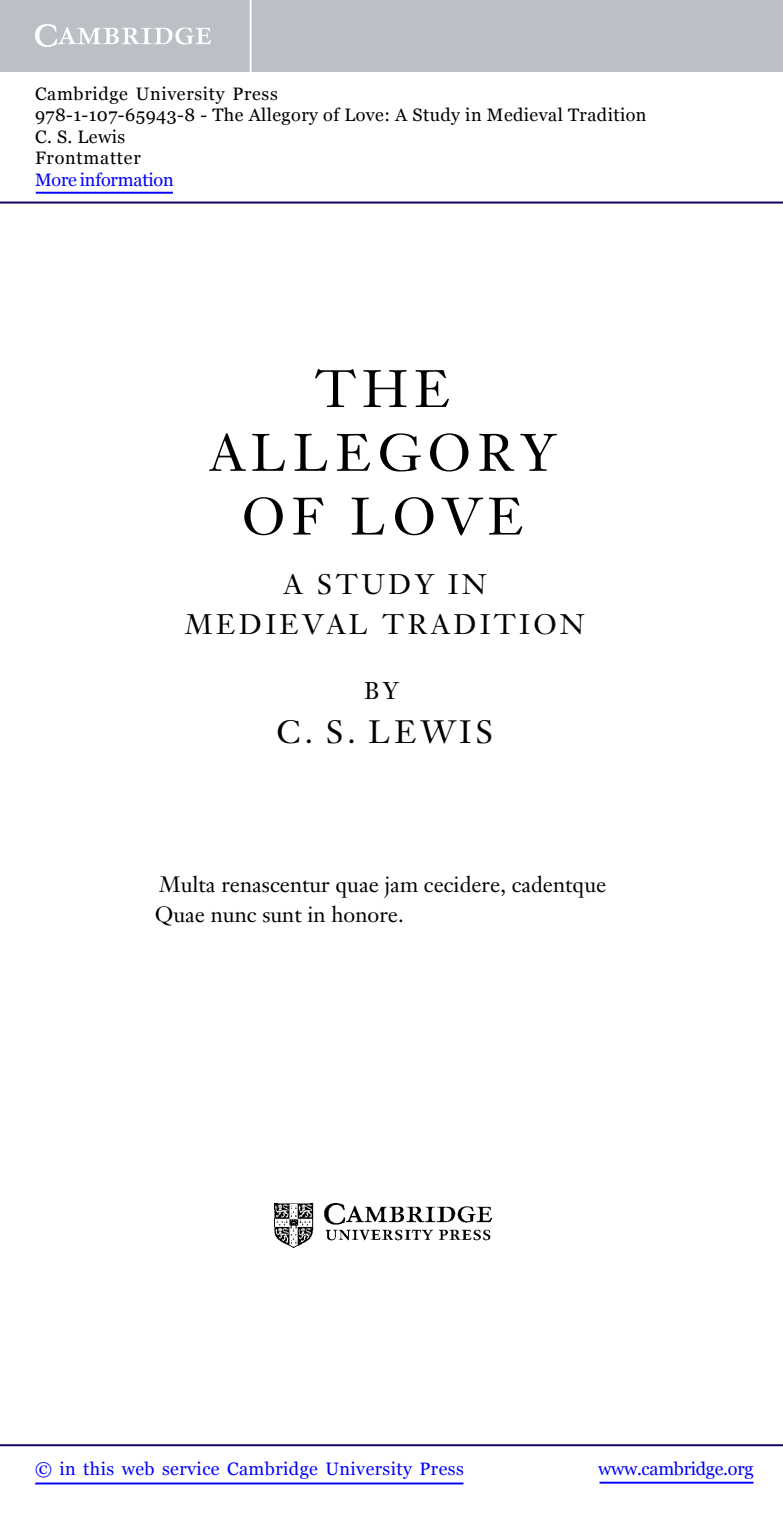
<style>
.page{position:relative;width:783px;height:1514px;background:#fff}
.page>*{position:absolute;margin:0;border:0;box-sizing:border-box;transform-origin:0 0}
.t1{font:51.8px/63.8px "Janson Text";letter-spacing:.13em;color:#000;text-align:center}
.t2{font:31.8px "Janson Text";letter-spacing:.13em;color:#000}
.t3{font:27.8px/39.8px "Janson Text";letter-spacing:.13em;color:#000;text-align:center}
.t4{font:24px "Janson Text";color:#000}
.t5{font:22px/29.8px "Janson Text";color:#000}
.t6{font:18px/21.6px "Georgia";letter-spacing:.025em;color:#000}
.t7{font:18px "Georgia";letter-spacing:.025em;color:#00f}
.t8{font:18px "Georgia";letter-spacing:-.015em;color:#00f}
.t9{font:18px "Georgia";letter-spacing:-.01em;color:#00f}
</style>
<div class="page">
<img style="left:274px;top:1203px;width:217px;height:45px">
<hr style="left:599px;top:1482px;width:154px;height:2px;background:#00f">
<hr style="left:0;top:1444px;width:782px;height:2px;background:#150666">
<hr style="left:35px;top:1483px;width:428px;height:1px;background:#00f">
<div style="left:0;top:0;width:782px;height:72px;background:#bac0c6"></div>
<svg style="left:35px;top:24px;width:176px;height:23px"></svg>
<hr style="left:249px;top:0;width:2px;height:72px;background:#fff">
<hr style="left:0;top:202px;width:782px;height:2px;background:#150666">
<hr style="left:36px;top:192px;width:137px;height:2px;background:#00f">
<p class="t6" style="left:35px;top:83px;width:613px">Cambridge University Press<br>978-1-107-65943-8 - The Allegory of Love: A Study in Medieval Tradition<br>C. S. Lewis<br>Frontmatter</p>
<p class="t9" style="left:35px;top:170px;width:140px">More information</p>
<h1 class="t1" style="left:210px;top:362px;width:347px">THE<br>ALLEGORY<br>OF LOVE</h1>
<h3 class="t3" style="left:185px;top:568px;width:400px">A STUDY IN<br>MEDIEVAL TRADITION</h3>
<h3 class="t4" style="left:364px;top:681px;width:36px">BY</h3>
<h2 class="t2" style="left:276px;top:719px;width:218px">C. S. LEWIS</h2>
<p class="t5" style="left:155px;top:872px;width:453px">Multa renascentur quae jam cecidere, cadentque<br>Quae nunc sunt in honore.</p>
<p class="t7" style="left:35px;top:1459px;width:430px">© in this web service Cambridge University Press</p>
<p class="t8" style="left:598px;top:1458px;width:157px">www.cambridge.org</p>
</div>
